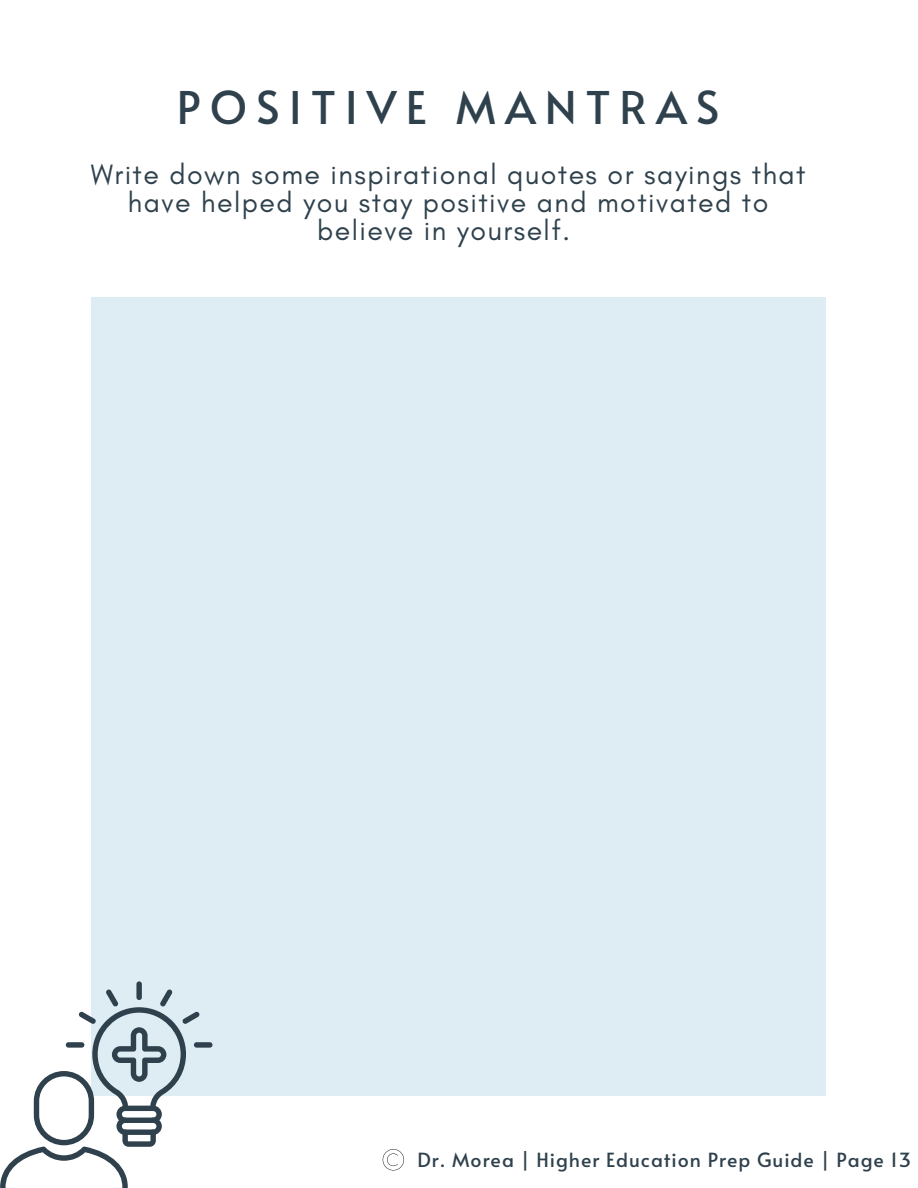
<style>
.page{position:relative;width:918px;height:1188px;background:#fff}
.page>*{position:absolute;margin:0;border:0;box-sizing:border-box;transform-origin:0 0}
.t1{font:45px "Alata";letter-spacing:.2em;color:#2e414d}
.t2{font:28.5px/28.2px "Glacial Indifference";letter-spacing:.05em;color:#2e414d;text-align:center}
.t3{font:19.5px "Alata";letter-spacing:.05em;color:#2e414d}
</style>
<div class="page">
<div style="left:92px;top:298px;width:734px;height:798px;background:#deecf4"></div>
<div style="left:136px;top:981px;width:6px;height:19px;background:#2e414d;border-radius:3px"></div>
<div style="left:194px;top:1042px;width:19px;height:6px;background:#2e414d;border-radius:3px"></div>
<svg style="left:0;top:989px;width:200px;height:199px"></svg>
<svg style="left:383px;top:1149px;width:21px;height:21px"></svg>
<p class="t1" style="left:177px;top:75px;width:544px">POSITIVE MANTRAS</p>
<p class="t2" style="left:91px;top:160px;width:717px">Write down some inspirational quotes or sayings that have helped you stay positive and motivated to believe in yourself.</p>
<p class="t3" style="left:417px;top:1146px;width:495px">Dr. Morea | Higher Education Prep Guide | Page 13</p>
</div>
